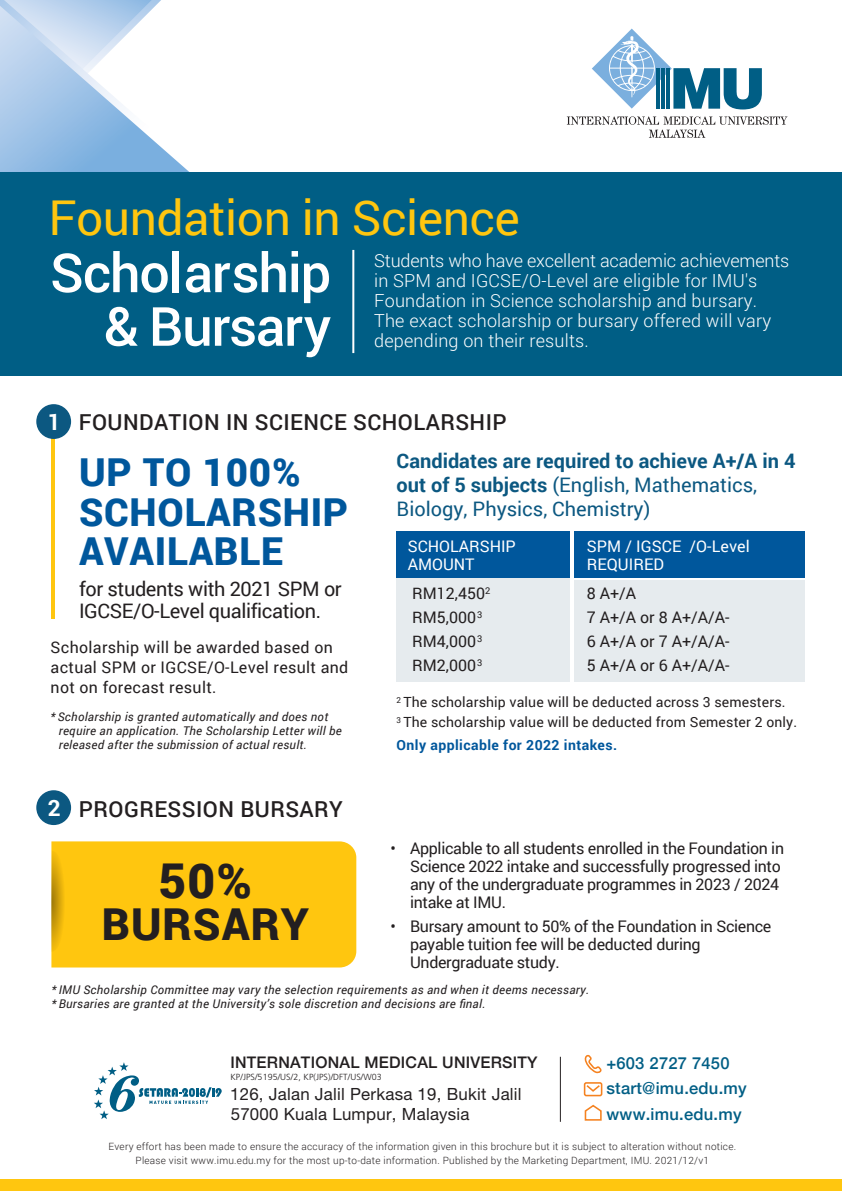
<style>
.page{position:relative;width:842px;height:1191px;background:#fff}
.page>*{position:absolute;margin:0;border:0;box-sizing:border-box;transform-origin:0 0}
.t1{font:500 54px/53.6px "Roboto";letter-spacing:-.02em;color:#fff;text-align:right}
.t2{font:48px "Roboto";letter-spacing:-.01em;color:#ffc60f}
.t3{font:900 48px "Roboto";color:#231f20}
.t4{font:900 44px "Roboto";letter-spacing:.025em;color:#231f20}
.t5{font:900 38.6px/39.6px "Roboto";letter-spacing:.02em;color:#00579c}
.t6{font:700 22.4px "Roboto";color:#fff}
.t7{font:500 22px "Roboto";letter-spacing:.02em;color:#231f20}
.t8{font:700 20px/24px "Roboto";color:#0c5881}
.t9{font:20px/22px "Roboto";letter-spacing:-.02em;color:#231f20}
.t10{font:300 18px/20px "Roboto";letter-spacing:.01em;color:#fff}
.t11{font:16.8px/20.2px "Helvetica Neue";letter-spacing:.015em;color:#231f20}
.t12{font:500 16.6px "Helvetica Neue";letter-spacing:.015em;color:#005e85}
.t13{font:16px/18px "Roboto";letter-spacing:-.02em;color:#231f20}
.t14{font:16px/20px "Roboto";letter-spacing:.02em;color:#231f20}
.t15{font:16px/18px "Roboto";letter-spacing:.005em;color:#fff}
.t16{font:16px/24px "Roboto";color:#231f20}
.t17{font:500 16px "Helvetica Neue";letter-spacing:.015em;color:#231f20}
.t18{font:14px/20px "Roboto";letter-spacing:.01em;color:#231f20}
.t19{font:700 14px "Roboto";letter-spacing:.03em;color:#00579c}
.t20{font:italic 12px/14px "Roboto";letter-spacing:.025em;color:#231f20}
.t21{font:300 10px/14px "Roboto";letter-spacing:.025em;color:#231f20;text-align:center}
.t22{font:300 8.8px "Frutiger";letter-spacing:.01em;color:#231f20}
.s1{font-weight:400}
</style>
<div class="page">
<svg style="left:0;top:0;width:189px;height:172px"></svg>
<div style="left:0;top:1179px;width:842px;height:12px;background:#ffc60f"></div>
<div style="left:397px;top:574px;width:173px;height:108px;background:#e6ebee"></div>
<div style="left:574px;top:580px;width:230px;height:102px;background:#e6ebee"></div>
<div style="left:397px;top:531px;width:173px;height:46px;background:#00579c"></div>
<div style="left:574px;top:531px;width:230px;height:46px;background:#00579c"></div>
<div style="left:51px;top:841px;width:305px;height:126px;background:#ffc60f"></div>
<svg style="left:37px;top:850px;width:29px;height:101px"></svg>
<svg style="left:592px;top:29px;width:170px;height:80px"></svg>
<hr style="left:661px;top:68px;width:4px;height:41px;background:#005e85">
<hr style="left:656px;top:68px;width:4px;height:41px;background:#005e85">
<hr style="left:666px;top:68px;width:4px;height:41px;background:#005e85">
<svg style="left:567px;top:116px;width:220px;height:22px"></svg>
<div style="left:0;top:172px;width:842px;height:203px;background:#005e85"></div>
<hr style="left:352px;top:250px;width:2px;height:103px;background:#fff">
<hr style="left:52px;top:436px;width:3px;height:183px;background:#ffc60f">
<div style="left:36px;top:404px;width:35px;height:35px;background:#0c5881;border-radius:50%"></div>
<div style="left:36px;top:790px;width:35px;height:35px;background:#0c5881;border-radius:50%"></div>
<svg style="left:584px;top:1054px;width:18px;height:20px"></svg>
<div style="left:584px;top:1082px;width:18px;height:14px;border:2px solid #f58220;border-radius:2px"></div>
<svg style="left:585px;top:1083px;width:16px;height:10px"></svg>
<svg style="left:584px;top:1104px;width:18px;height:17px"></svg>
<hr style="left:560px;top:1056px;width:1px;height:65px;background:#231f20">
<svg style="left:94px;top:1062px;width:128px;height:57px"></svg>
<h2 class="t2" style="left:49px;top:184px;width:473px">Foundation in Science</h2>
<h1 class="t1" style="left:50px;top:244px;width:283px">Scholarship &amp; Bursary</h1>
<p class="t10" style="left:374px;top:250px;width:417px">Students who have excellent academic achievements in SPM and IGCSE/O-Level are eligible for IMU's Foundation in Science scholarship and bursary.<br>The exact scholarship or bursary offered will vary depending on their results.</p>
<h3 class="t6" style="left:48px;top:406px;width:14px">1</h3>
<h3 class="t7" style="left:79px;top:406px;width:429px">FOUNDATION IN SCIENCE SCHOLARSHIP</h3>
<h3 class="t5" style="left:79px;top:451px;width:271px">UP TO 100%<br>SCHOLARSHIP<br>AVAILABLE</h3>
<p class="t8" style="left:397px;top:448px;width:400px">Candidates are required to achieve A+/A in 4 out of 5 subjects <span class="s1">(English, Mathematics,<br>Biology, Physics, Chemistry)</span></p>
<p class="t15" style="left:408px;top:536px;width:110px">SCHOLARSHIP<br>AMOUNT</p>
<p class="t15" style="left:587px;top:536px;width:164px">SPM / IGSCE /O-Level<br>REQUIRED</p>
<p class="t9" style="left:79px;top:577px;width:264px">for students with 2021 SPM or<br>IGCSE/O-Level qualification.</p>
<p class="t14" style="left:51px;top:636px;width:299px">Scholarship will be awarded based on actual SPM or IGCSE/O-Level result and not on forecast result.</p>
<p class="t20" style="left:59px;top:709px;width:285px;text-indent:-8px">* Scholarship is granted automatically and does not require an application. The Scholarship Letter will be released after the submission of actual result.</p>
<h3 class="t6" style="left:48px;top:792px;width:14px">2</h3>
<h3 class="t7" style="left:79px;top:794px;width:265px">PROGRESSION BURSARY</h3>
<h2 class="t3" style="left:159px;top:846px;width:95px">50%</h2>
<h3 class="t4" style="left:102px;top:893px;width:209px">BURSARY</h3>
<p class="t16" style="left:412px;top:581px;width:80px">RM12,450<sup>2<br></sup>RM5,000<sup>3<br></sup>RM4,000<sup>3<br></sup>RM2,000<sup>3</sup></p>
<p class="t13" style="left:587px;top:581px;width:144px;line-height:24px">8 A+/A<br>7 A+/A or 8 A+/A/A-<br>6 A+/A or 7 A+/A/A-<br>5 A+/A or 6 A+/A/A-</p>
<p class="t18" style="left:397px;top:691px;width:402px"><sup>2</sup> The scholarship value will be deducted across 3 semesters.<br><sup>3</sup> The scholarship value will be deducted from Semester 2 only.</p>
<p class="t19" style="left:397px;top:735px;width:222px">Only applicable for 2022 intakes.</p>
<p class="t13" style="left:410px;top:838px;width:375px;text-indent:-20px">• Applicable to all students enrolled in the Foundation in Science 2022 intake and successfully progressed into any of the undergraduate programmes in 2023 / 2024 intake at IMU.</p>
<p class="t13" style="left:410px;top:916px;width:363px;text-indent:-20px">• Bursary amount to 50% of the Foundation in Science payable tuition fee will be deducted during<br>Undergraduate study.</p>
<p class="t20" style="left:51px;top:982px;width:539px">* IMU Scholarship Committee may vary the selection requirements as and when it deems necessary. * Bursaries are granted at the University’s sole discretion and decisions are final.</p>
<p class="t17" style="left:230px;top:1049px;width:309px">INTERNATIONAL MEDICAL UNIVERSITY</p>
<p class="t22" style="left:230px;top:1072px;width:153px">KP/JPS/5195/US/2, KP(JPS)/DFT/US/W03</p>
<p class="t11" style="left:230px;top:1083px;width:293px">126, Jalan Jalil Perkasa 19, Bukit Jalil<br>57000 Kuala Lumpur, Malaysia</p>
<p class="t12" style="left:606px;top:1049px;width:125px">+603 2727 7450</p>
<p class="t12" style="left:606px;top:1100px;width:137px">www.imu.edu.my</p>
<p class="t12" style="left:606px;top:1075px;width:142px">start@imu.edu.my</p>
<p class="t21" style="left:108px;top:1139px;width:629px">Every effort has been made to ensure the accuracy of the information given in this brochure but it is subject to alteration without notice.<br>Please visit www.imu.edu.my for the most up-to-date information. Published by the Marketing Department, IMU. 2021/12/v1</p>
</div>
